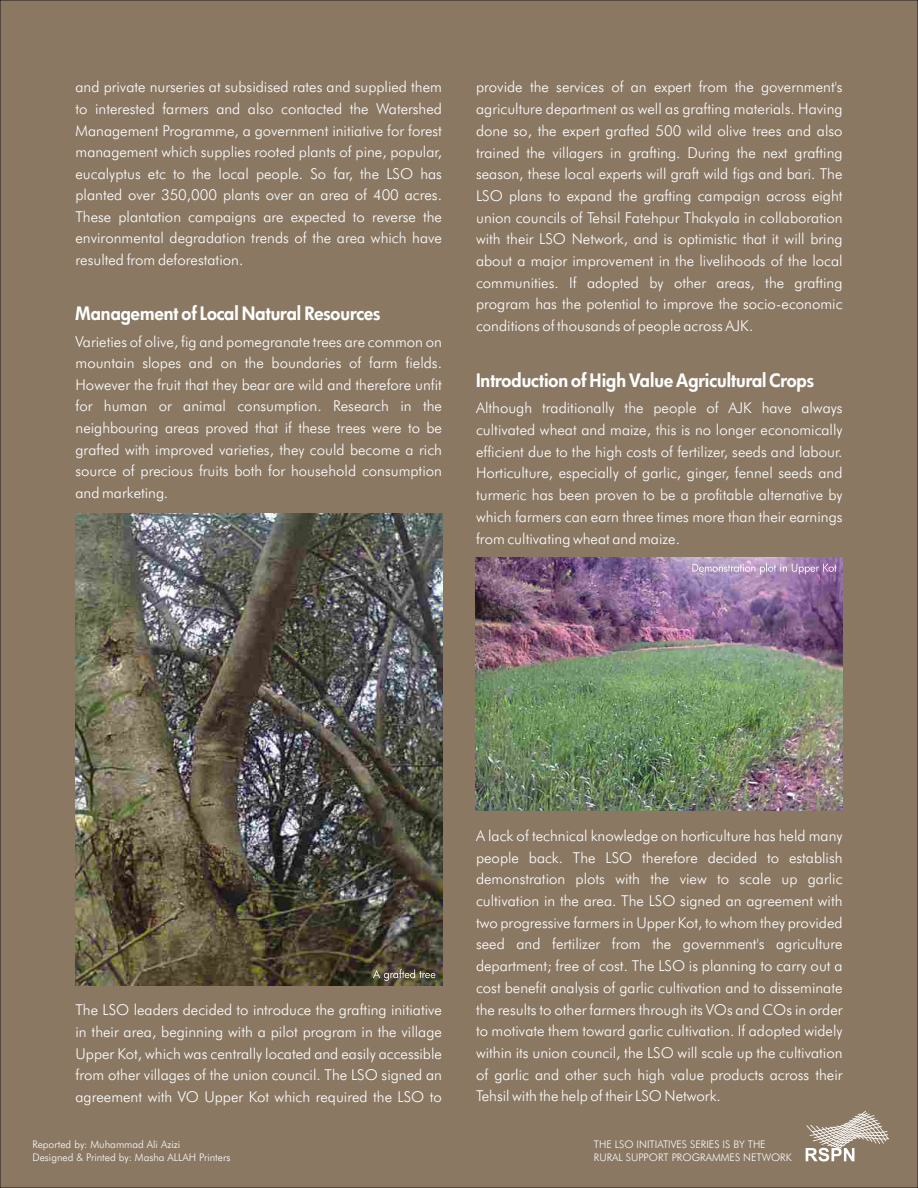
<style>
.page{position:relative;width:918px;height:1188px;background:#8a7863}
.page>*{position:absolute;margin:0;border:0;box-sizing:border-box;transform-origin:0 0}
.t1{font:800 18px "Futura";color:#fff}
.t2{font:300 15px/21.8px "Futura BT";color:#fff;text-align:justify}
.t3{font:300 10.5px/12.6px "Futura BT";color:#fff}
</style>
<div class="page">
<img style="left:476px;top:557px;width:367px;height:254px">
<img style="left:76px;top:513px;width:366px;height:473px">
<svg style="left:806px;top:1111px;width:83px;height:51px;background:#aa9d8e"></svg>
<svg style="left:373px;top:969px;width:62px;height:12px"></svg>
<svg style="left:692px;top:563px;width:144px;height:11px;background:#b9a0c4"></svg>
<p class="t2" style="left:76px;top:78px;width:368px">and private nurseries at subsidised rates and supplied them to interested farmers and also contacted the Watershed Management Programme, a government initiative for forest management which supplies rooted plants of pine, popular, eucalyptus etc to the local people. So far, the LSO has planted over 350,000 plants over an area of 400 acres.<br>These plantation campaigns are expected to reverse the environmental degradation trends of the area which have resulted from deforestation.</p>
<p class="t1" style="left:76px;top:307px;width:306px">Management of Local Natural Resources</p>
<p class="t2" style="left:76px;top:332px;width:368px">Varieties of olive, fig and pomegranate trees are common on mountain slopes and on the boundaries of farm fields.<br>However the fruit that they bear are wild and therefore unfit for human or animal consumption. Research in the neighbouring areas proved that if these trees were to be grafted with improved varieties, they could become a rich source of precious fruits both for household consumption and marketing.</p>
<p class="t2" style="left:476px;top:78px;width:368px">provide the services of an expert from the government's agriculture department as well as grafting materials. Having done so, the expert grafted 500 wild olive trees and also trained the villagers in grafting. During the next grafting season, these local experts will graft wild figs and bari. The LSO plans to expand the grafting campaign across eight union councils of Tehsil Fatehpur Thakyala in collaboration with their LSO Network, and is optimistic that it will bring about a major improvement in the livelihoods of the local communities. If adopted by other areas, the grafting program has the potential to improve the socio-economic conditions of thousands of people across AJK.</p>
<p class="t1" style="left:476px;top:373px;width:340px">Introduction of High Value Agricultural Crops</p>
<p class="t2" style="left:476px;top:399px;width:368px">Although traditionally the people of AJK have always cultivated wheat and maize, this is no longer economically efficient due to the high costs of fertilizer, seeds and labour.<br>Horticulture, especially of garlic, ginger, fennel seeds and turmeric has been proven to be a profitable alternative by which farmers can earn three times more than their earnings from cultivating wheat and maize.</p>
<p class="t2" style="left:76px;top:1000px;width:368px">The LSO leaders decided to introduce the grafting initiative in their area, beginning with a pilot program in the village Upper Kot, which was centrally located and easily accessible from other villages of the union council. The LSO signed an agreement with VO Upper Kot which required the LSO to</p>
<p class="t3" style="left:32px;top:1139px;width:199px">Reported by: Muhammad Ali Azizi<br>Designed &amp; Printed by: Masha ALLAH Printers</p>
<p class="t2" style="left:476px;top:826px;width:368px">A lack of technical knowledge on horticulture has held many people back. The LSO therefore decided to establish demonstration plots with the view to scale up garlic cultivation in the area. The LSO signed an agreement with two progressive farmers in Upper Kot, to whom they provided seed and fertilizer from the government's agriculture department; free of cost. The LSO is planning to carry out a cost benefit analysis of garlic cultivation and to disseminate the results to other farmers through its VOs and COs in order to motivate them toward garlic cultivation. If adopted widely within its union council, the LSO will scale up the cultivation of garlic and other such high value products across their Tehsil with the help of their LSO Network.</p>
<p class="t3" style="left:594px;top:1139px;width:199px">THE LSO INITIATIVES SERIES IS BY THE<br>RURAL SUPPORT PROGRAMMES NETWORK</p>
</div>
